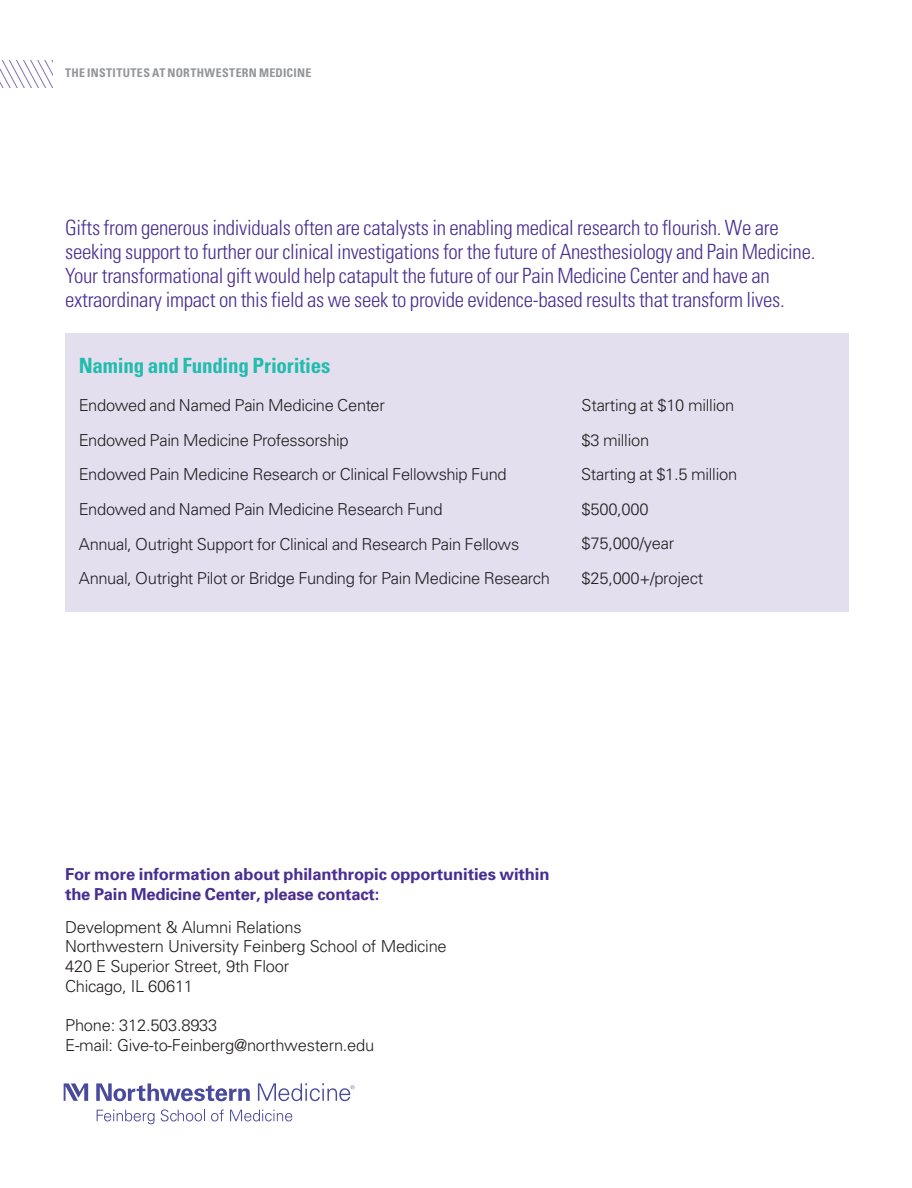
<style>
.page{position:relative;width:912px;height:1188px;background:#fff}
.page>*{position:absolute;margin:0;border:0;box-sizing:border-box;transform-origin:0 0}
.t1{font:300 condensed 21px/24px "Univers";letter-spacing:-.015em;color:#4a2e91}
.t2{font:700 condensed 21px "Univers";letter-spacing:-.01em;color:#22bcac}
.t3{font:300 16.5px/34.5px "Univers";letter-spacing:-.015em;color:#231f20}
.t4{font:700 16.5px/19.5px "Univers";letter-spacing:-.005em;color:#482e92}
.t5{font:700 condensed 12px "Univers";letter-spacing:.025em;color:#939598}
.s1{color:#4a2e91}
</style>
<div class="page">
<div style="left:65px;top:333px;width:783px;height:278px;background:#e3dfef"></div>
<svg style="left:97px;top:1110px;width:57px;height:14px"></svg>
<svg style="left:161px;top:1109px;width:44px;height:12px"></svg>
<svg style="left:211px;top:1109px;width:13px;height:12px"></svg>
<svg style="left:230px;top:1110px;width:62px;height:11px"></svg>
<svg style="left:96px;top:1083px;width:154px;height:18px"></svg>
<svg style="left:64px;top:1083px;width:24px;height:18px"></svg>
<svg style="left:258px;top:1083px;width:96px;height:18px"></svg>
<svg style="left:0;top:60px;width:53px;height:28px"></svg>
<p class="t5" style="left:65px;top:65px;width:247px">THE INSTITUTES AT NORTHWESTERN MEDICINE</p>
<p class="t1" style="left:65px;top:215px;width:751px">Gifts from generous individuals often are catalysts in enabling medical research to flourish. We are seeking support to further our clinical investigations for the future of Anesthesiology and Pain Medicine.<br>Your transformational gift would help catapult the future of our Pain Medicine Center and have an extraordinary impact on this field as we seek to provide evidence-based results that transform lives.</p>
<p class="t2" style="left:79px;top:352px;width:253px">Naming and Funding Priorities</p>
<p class="t3" style="left:79px;top:388px;width:473px">Endowed and Named Pain Medicine Center<br>Endowed Pain Medicine Professorship<br>Endowed Pain Medicine Research or Clinical Fellowship Fund Endowed and Named Pain Medicine Research Fund<br>Annual, Outright Support for Clinical and Research Pain Fellows Annual, Outright Pilot or Bridge Funding for Pain Medicine Research</p>
<p class="t3" style="left:581px;top:388px;width:154px">Starting at $10 million $3 million</p>
<p class="t3" style="left:581px;top:456px;width:158px">Starting at $1.5 million</p>
<p class="t3" style="left:581px;top:491px;width:123px">$500,000 $75,000/year $25,000+/project</p>
<p class="t4" style="left:65px;top:864px;width:485px">For more informatio<span class="s1">n about philanthropi</span>c opportunities within the Pain Medicine Center, <span class="s1">please contact</span>:</p>
<p class="t3" style="left:65px;top:916px;width:383px;line-height:19.8px">Development &amp; Alumni Relations<br>Northwestern University Feinberg School of Medicine 420 E Superior Street, 9th Floor<br>Chicago, IL 60611</p>
<p class="t3" style="left:65px;top:1015px;width:310px;line-height:19.8px">Phone: 312.503.8933<br>E-mail: Give-to-Feinberg@northwestern.edu</p>
</div>
